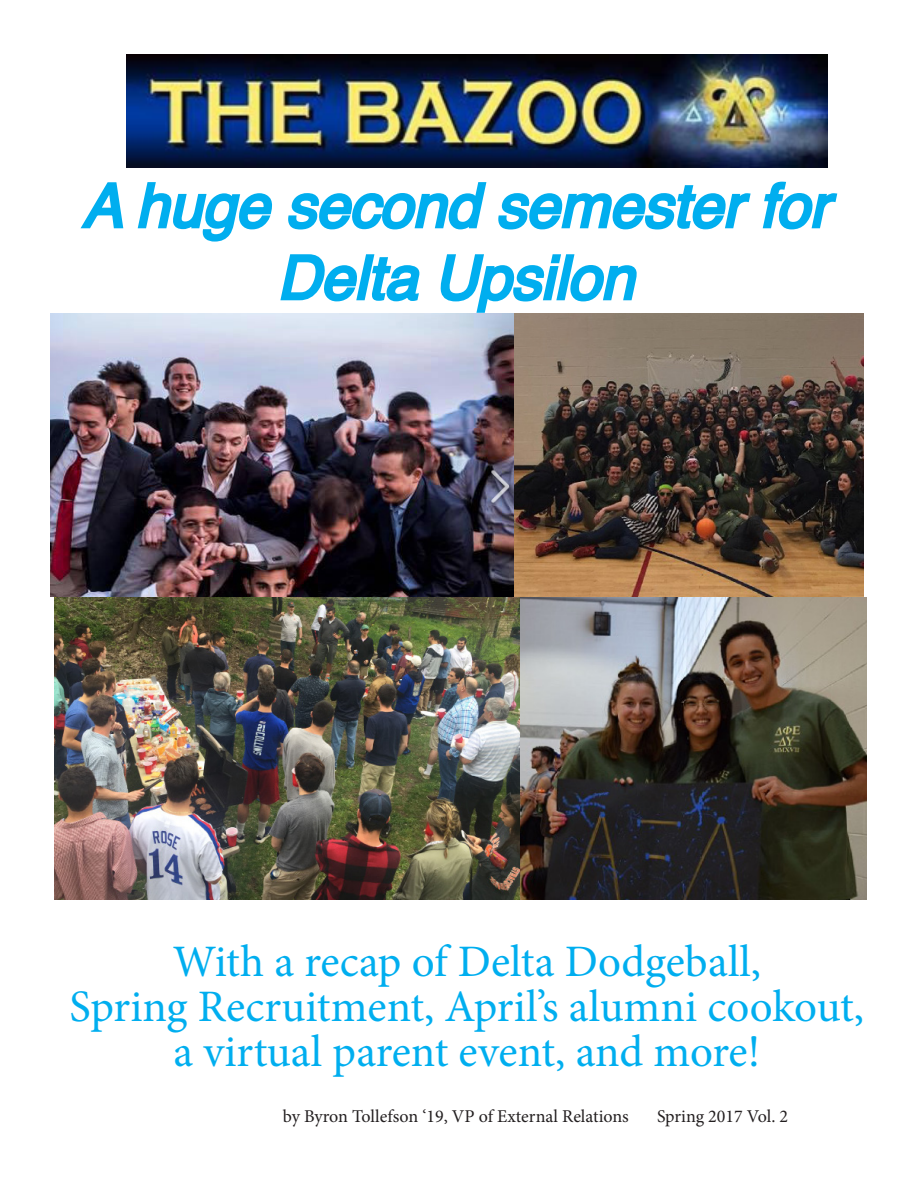
<style>
.page{position:relative;width:918px;height:1188px;background:#fff}
.page>*{position:absolute;margin:0;border:0;box-sizing:border-box;transform-origin:0 0}
.t1{font:italic 60px/72px "Helvetica";color:#00aeef;text-align:center}
.t2{font:45px/45px "Minion Pro";color:#00aeef;text-align:center}
.t3{font:18px "Minion Pro";color:#231f20}
</style>
<div class="page">
<img style="left:126px;top:54px;width:702px;height:114px">
<svg style="left:80px;top:182px;width:44px;height:47px"></svg>
<svg style="left:137px;top:182px;width:135px;height:60px"></svg>
<svg style="left:288px;top:182px;width:199px;height:48px"></svg>
<svg style="left:498px;top:185px;width:253px;height:45px"></svg>
<svg style="left:762px;top:181px;width:76px;height:49px"></svg>
<svg style="left:280px;top:254px;width:140px;height:48px"></svg>
<svg style="left:440px;top:254px;width:198px;height:60px"></svg>
<img style="left:54px;top:597px;width:812px;height:302px">
<img style="left:51px;top:314px;width:813px;height:283px">
<p class="t1" style="left:82px;top:171px;width:749px">A huge second semester for<br>Delta Upsilon</p>
<p class="t2" style="left:70px;top:939px;width:796px">With a recap of Delta Dodgeball,<br>Spring Recruitment, April’s alumni cookout, a virtual parent event, and more!</p>
<p class="t3" style="left:657px;top:1104px;width:133px">Spring 2017 Vol. 2</p>
<p class="t3" style="left:283px;top:1104px;width:347px">by Byron Tollefson ‘19, VP of External Relations</p>
</div>
